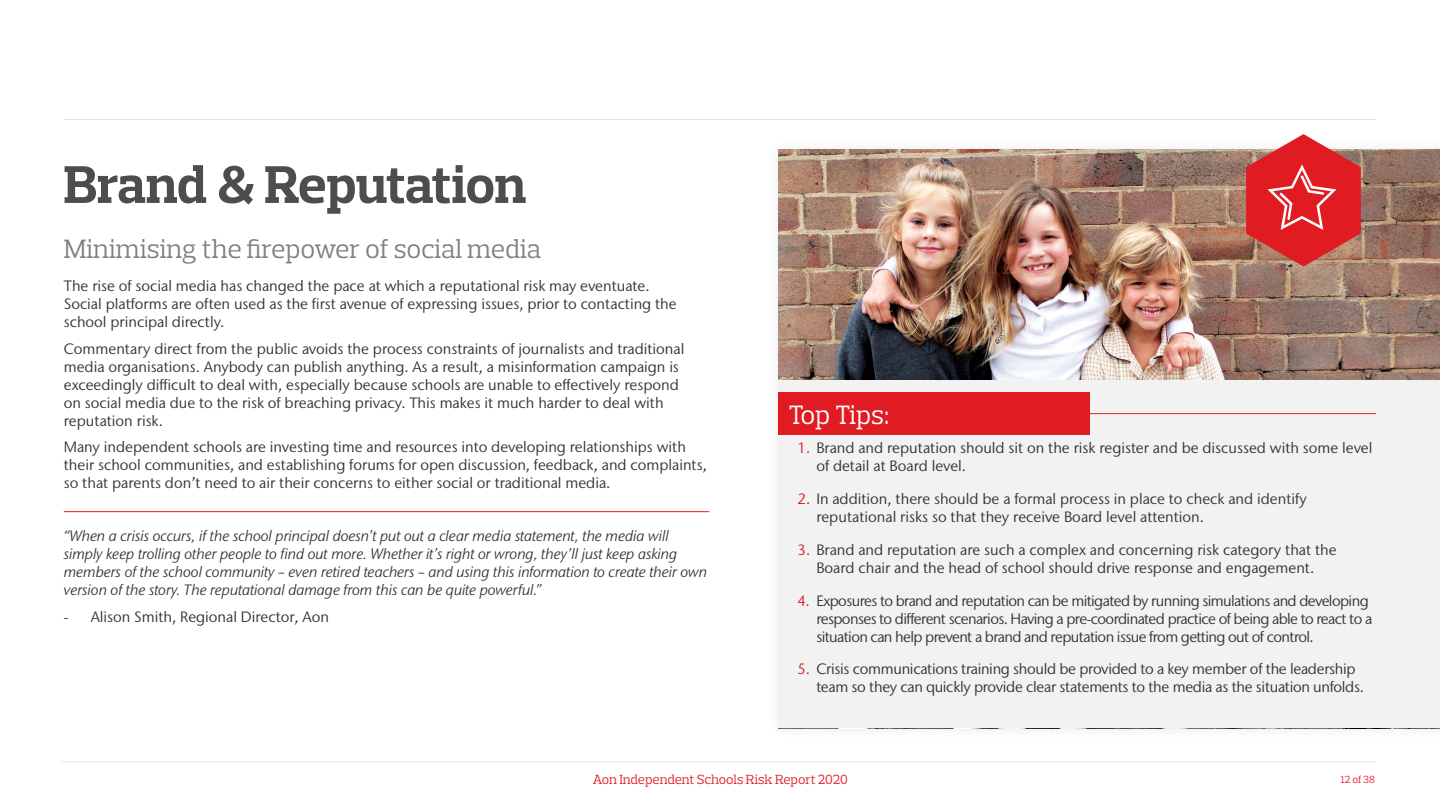
<style>
.page{position:relative;width:1440px;height:810px;background:#fff}
.page>*{position:absolute;margin:0;border:0;box-sizing:border-box;transform-origin:0 0}
.t1{font:700 54px "Prelo Slab";letter-spacing:-.02em;color:#4d4d4d}
.t2{font:27px "Prelo Slab";color:#808080}
.t3{font:27px "Prelo Slab";letter-spacing:-.01em;color:#fff}
.t4{font:15px/18px "Stone Sans IIITC Pro";color:#333}
.t5{font:italic 15px/18px "Stone Sans IIITC Pro";color:#333}
.t6{font:15px/18px "Stone Sans IIITC Pro";letter-spacing:-.04em;color:#333}
.t7{font:15px/18px "Stone Sans IIITC Pro";letter-spacing:-.02em;color:#333}
.t8{font:13.5px "Prelo Slab";color:#e11b22}
.t9{font:10.5px "Prelo Slab";color:#e11b22}
.s1{color:#e11b22}
</style>
<div class="page">
<hr style="left:61px;top:761px;width:1314px;height:1px;background:#e6e6e6">
<div style="left:767px;top:138px;width:673px;height:602px;background:#000;opacity:.1"></div>
<img style="left:779px;top:150px;width:661px;height:231px">
<div style="left:779px;top:381px;width:661px;height:347px;background:#f2f2f2"></div>
<hr style="left:64px;top:119px;width:1312px;height:1px;background:#e6e6e6">
<div style="left:778px;top:392px;width:312px;height:43px;background:#e11b22"></div>
<hr style="left:1043px;top:413px;width:333px;height:1px;background:#e11b22">
<svg style="left:1246px;top:134px;width:115px;height:133px;background:#db4b4c"></svg>
<hr style="left:64px;top:511px;width:645px;height:1px;background:#e11b22">
<h1 class="t1" style="left:64px;top:152px;width:464px">Brand &amp; Reputation</h1>
<h2 class="t2" style="left:64px;top:233px;width:479px">Minimising the firepower of social media</h2>
<p class="t4" style="left:64px;top:277px;width:615px">The rise of social media has changed the pace at which a reputational risk may eventuate.<br>Social platforms are often used as the first avenue of expressing issues, prior to contacting the school principal directly.</p>
<p class="t4" style="left:64px;top:339px;width:622px">Commentary direct from the public avoids the process constraints of journalists and traditional media organisations. Anybody can publish anything. As a result, a misinformation campaign is exceedingly difficult to deal with, especially because schools are unable to effectively respond on social media due to the risk of breaching privacy. This makes it much harder to deal with reputation risk.</p>
<p class="t4" style="left:64px;top:438px;width:645px">Many independent schools are investing time and resources into developing relationships with their school communities, and establishing forums for open discussion, feedback, and complaints, so that parents don’t need to air their concerns to either social or traditional media.</p>
<p class="t5" style="left:64px;top:527px;width:645px">“When a crisis occurs, if the school principal doesn’t put out a clear media statement, the media will simply keep trolling other people to find out more. Whether it’s right or wrong, they’ll just keep asking members of the school community – even retired teachers – and using this information to create their own version of the story. The reputational damage from this can be quite powerful.”</p>
<p class="t4" style="left:64px;top:607px;width:267px">- Alison Smith, Regional Director, Aon</p>
<h2 class="t3" style="left:789px;top:398px;width:102px">Top Tips:</h2>
<p class="t4" style="left:816px;top:439px;width:558px;text-indent:-19px"><span class="s1">1.</span> Brand and reputation should sit on the risk register and be discussed with some level of detail at Board level.</p>
<p class="t4" style="left:816px;top:489px;width:492px;text-indent:-19px"><span class="s1">2.</span> In addition, there should be a formal process in place to check and identify reputational risks so that they receive Board level attention.</p>
<p class="t4" style="left:798px;top:540px;width:541px;text-align:center"><span class="s1">3.</span> Brand and reputation are such a complex and concerning risk category that the<br>Board chair and the head of school should drive response and engagement.</p>
<p class="t6" style="left:816px;top:591px;width:557px;text-indent:-19px"><span class="s1">4.</span> Exposures to brand and reputation can be mitigated by running simulations and developing responses to different scenarios. Having a pre-coordinated practice of being able to react to a situation can help prevent a brand and reputation issue from getting out of control.</p>
<p class="t7" style="left:816px;top:660px;width:549px;text-indent:-19px"><span class="s1">5.</span> Crisis communications training should be provided to a key member of the leadership team so they can quickly provide clear statements to the media as the situation unfolds.</p>
<p class="t8" style="left:593px;top:771px;width:256px">Aon Independent Schools Risk Report 2020</p>
<p class="t9" style="left:1341px;top:773px;width:35px">12 of 38</p>
</div>
